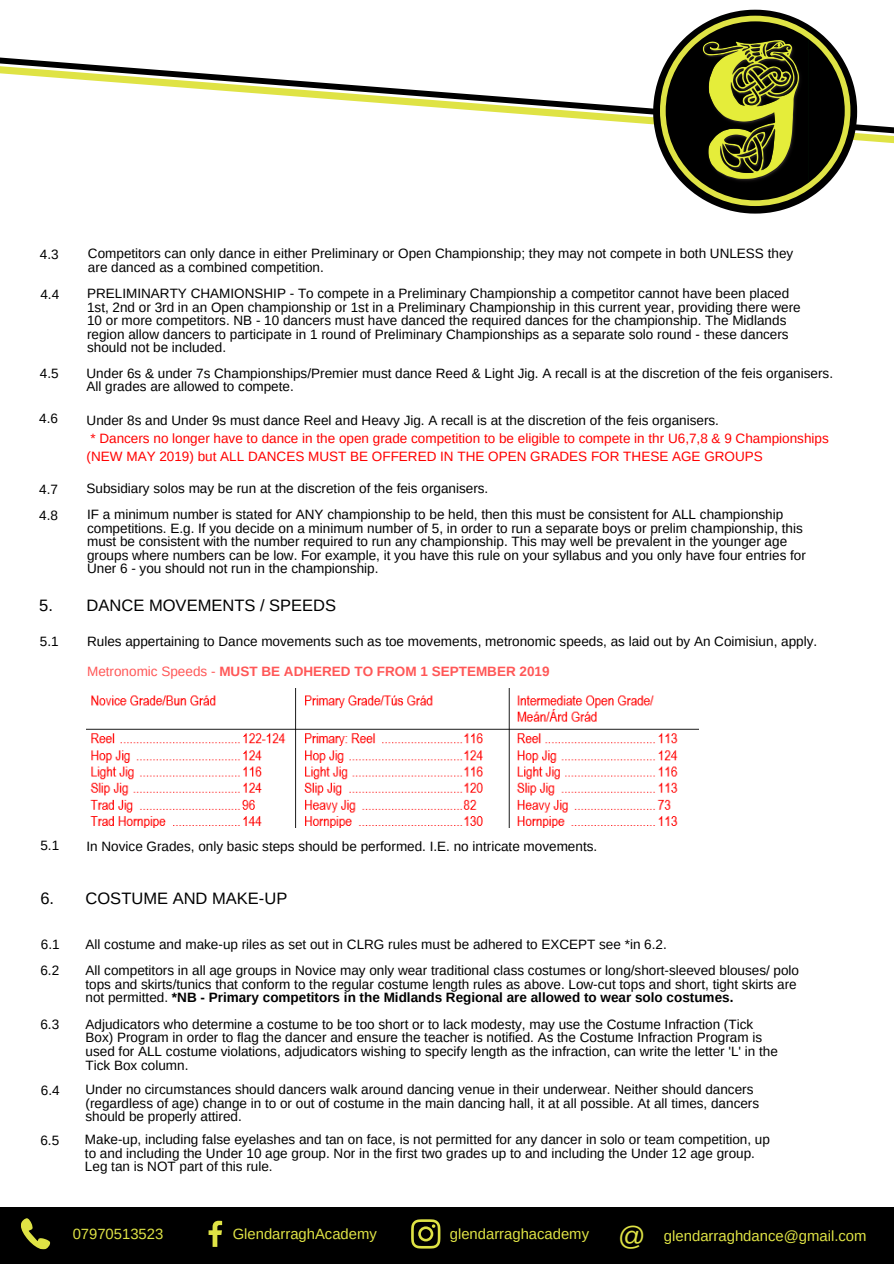
<style>
.page{position:relative;width:894px;height:1264px;background:#fff}
.page>*{position:absolute;margin:0;border:0;box-sizing:border-box;transform-origin:0 0}
.t1{font:16.5px "Arimo";color:#000}
.t2{font:14.85px "Arimo";color:#dfe345}
.t3{font:13.5px/13.5px "Arimo";color:#000}
.t4{font:13.5px/18px "Arimo";color:#f00}
.s1{color:#ff5757}
.s2{font-weight:700;color:#ff5757}
.s3{font-weight:700}
.s4{font-size:27px}
</style>
<div class="page">
<div style="left:0;top:1207px;width:893px;height:56px;background:#000"></div>
<svg style="left:208px;top:1220px;width:15px;height:27px"></svg>
<svg style="left:411px;top:1219px;width:29px;height:29px"></svg>
<svg style="left:21px;top:1218px;width:30px;height:31px"></svg>
<svg style="left:0;top:57px;width:893px;height:86px"></svg>
<svg style="left:653px;top:10px;width:203px;height:203px"></svg>
<img style="left:86px;top:688px;width:612px;height:140px">
<p class="t3" style="left:40px;top:247px;width:20px">4.3</p>
<p class="t3" style="left:88px;top:247px;width:706px">Competitors can only dance in either Preliminary or Open Championship; they may not compete in both UNLESS they are danced as a combined competition.</p>
<p class="t3" style="left:40px;top:287px;width:20px">4.4</p>
<p class="t3" style="left:87px;top:287px;width:714px">PRELIMINARTY CHAMIONSHIP - To compete in a Preliminary Championship a competitor cannot have been placed 1st, 2nd or 3rd in an Open championship or 1st in a Preliminary Championship in this current year, providing there were 10 or more competitors. NB - 10 dancers must have danced the required dances for the championship. The Midlands region allow dancers to participate in 1 round of Preliminary Championships as a separate solo round - these dancers should not be included.</p>
<p class="t3" style="left:40px;top:367px;width:20px">4.5</p>
<p class="t3" style="left:86px;top:366px;width:747px">Under 6s &amp; under 7s Championships/Premier must dance Reed &amp; Light Jig. A recall is at the discretion of the feis organisers.<br>All grades are allowed to compete.</p>
<p class="t3" style="left:87px;top:413px;width:633px">Under 8s and Under 9s must dance Reel and Heavy Jig. A recall is at the discretion of the feis organisers.</p>
<p class="t4" style="left:87px;top:429px;width:743px">* Dancers no longer have to dance in the open grade competition to be eligible to compete in thr U6,7,8 &amp; 9 Championships (NEW MAY 2019) but ALL DANCES MUST BE OFFERED IN THE OPEN GRADES FOR THESE AGE GROUPS</p>
<p class="t3" style="left:39px;top:411px;width:20px">4.6</p>
<p class="t3" style="left:39px;top:476px;width:20px;line-height:25.8px">4.7<br>4.8</p>
<p class="t3" style="left:86px;top:482px;width:403px">Subsidiary solos may be run at the discretion of the feis organisers.</p>
<p class="t3" style="left:87px;top:508px;width:720px">IF a minimum number is stated for ANY championship to be held, then this must be consistent for ALL championship competitions. E.g. If you decide on a minimum number of 5, in order to run a separate boys or prelim championship, this must be consistent with the number required to run any championship. This may well be prevalent in the younger age groups where numbers can be low. For example, it you have this rule on your syllabus and you only have four entries for Uner 6 - you should not run in the championship.</p>
<p class="t1" style="left:39px;top:596px;width:298px">5. DANCE MOVEMENTS / SPEEDS</p>
<p class="t3" style="left:87px;top:627px;width:731px;line-height:29.2px">Rules appertaining to Dance movements such as toe movements, metronomic speeds, as laid out by An Coimisiun, apply.<br><span class="s1">Metronomic Speeds -</span> <span class="s2">MUST BE ADHERED TO FROM 1 SEPTEMBER 2019</span></p>
<p class="t3" style="left:40px;top:635px;width:20px">5.1</p>
<p class="t3" style="left:40px;top:838px;width:20px">5.1</p>
<p class="t3" style="left:86px;top:839px;width:512px">In Novice Grades, only basic steps should be performed. I.E. no intricate movements.</p>
<p class="t1" style="left:40px;top:889px;width:248px">6. COSTUME AND MAKE-UP</p>
<p class="t3" style="left:41px;top:938px;width:20px">6.1</p>
<p class="t3" style="left:85px;top:931px;width:715px;line-height:26.2px">All costume and make-up riles as set out in CLRG rules must be adhered to EXCEPT see *in 6.2.<br>All competitors in all age groups in Novice may only wear traditional class costumes or long/short-sleeved blouses/ polo</p>
<p class="t3" style="left:85px;top:977px;width:712px">tops and skirts/tunics that conform to the regular costume length rules as above. Low-cut tops and short, tight skirts are not permitted. <span class="s3">*NB - Primary competitors in the Midlands Regional are allowed to wear solo costumes.</span></p>
<p class="t3" style="left:40px;top:963px;width:20px">6.2</p>
<p class="t3" style="left:40px;top:1017px;width:20px">6.3</p>
<p class="t3" style="left:85px;top:1017px;width:693px">Adjudicators who determine a costume to be too short or to lack modesty, may use the Costume Infraction (Tick Box) Program in order to flag the dancer and ensure the teacher is notified. As the Costume Infraction Program is used for ALL costume violations, adjudicators wishing to specify length as the infraction, can write the letter 'L' in the Tick Box column.</p>
<p class="t3" style="left:41px;top:1083px;width:20px">6.4</p>
<p class="t3" style="left:85px;top:1082px;width:675px">Under no circumstances should dancers walk around dancing venue in their underwear. Neither should dancers (regardless of age) change in to or out of costume in the main dancing hall, it at all possible. At all times, dancers should be properly attired.</p>
<p class="t3" style="left:40px;top:1133px;width:20px">6.5</p>
<p class="t3" style="left:85px;top:1132px;width:686px">Make-up, including false eyelashes and tan on face, is not permitted for any dancer in solo or team competition, up to and including the Under 10 age group. Nor in the first two grades up to and including the Under 12 age group.<br>Leg tan is NOT part of this rule.</p>
<p class="t2" style="left:73px;top:1225px;width:92px">07970513523</p>
<p class="t2" style="left:233px;top:1225px;width:146px">GlendarraghAcademy</p>
<p class="t2" style="left:449px;top:1227px;width:418px">glendarraghacademy <span class="s4">@</span> glendarraghdance@gmail.com</p>
</div>
